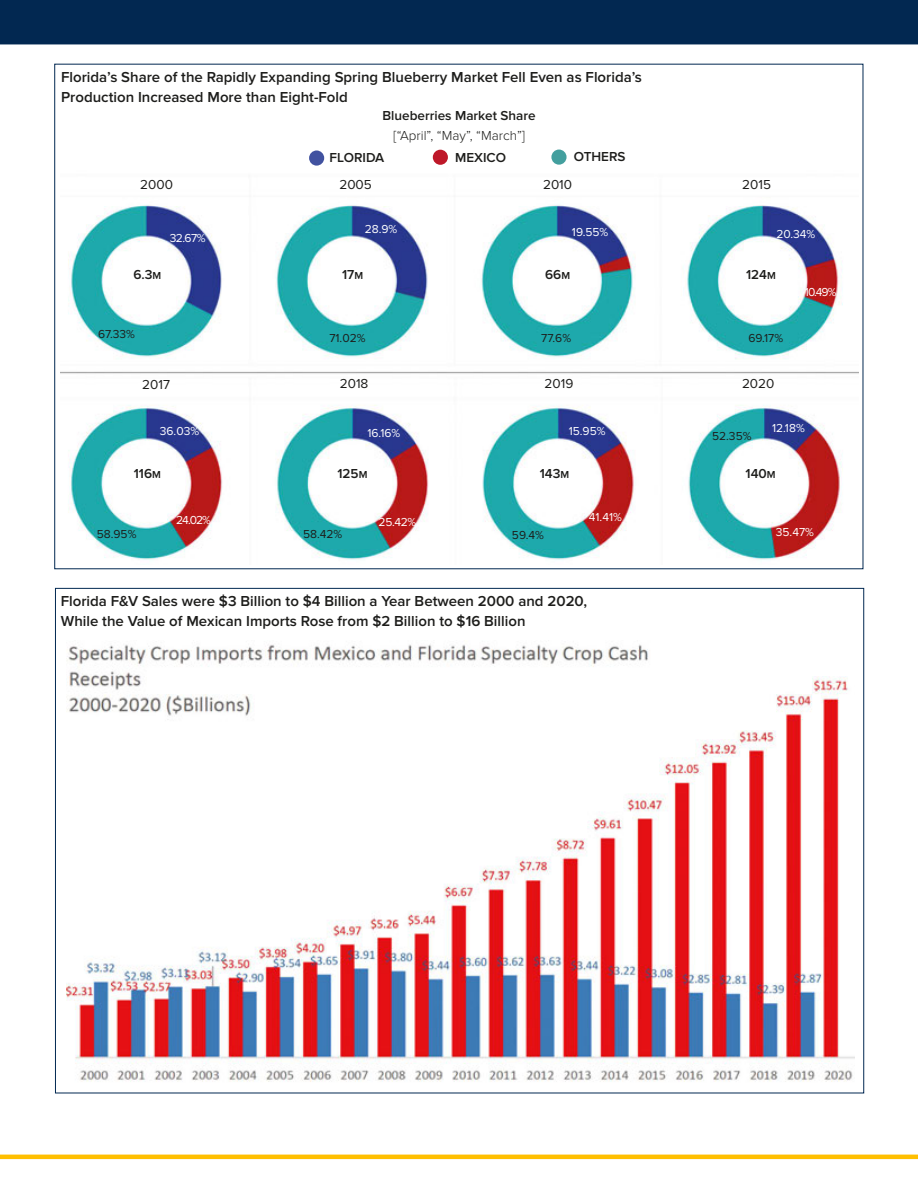
<style>
.page{position:relative;width:918px;height:1188px;background:#fff}
.page>*{position:absolute;margin:0;border:0;box-sizing:border-box;transform-origin:0 0}
.Article_Body__Palati{font:600 15px/20.2px "Proxima Nova";color:#1d1d1b}
.Article_Body__Palati-2{font:600 13.5px "Proxima Nova";color:#1d1d1b}
.Article_Body__Palati-3{font:13.5px "Proxima Nova";color:#1d1d1b}
.Article_Body__Palati-4{font:300 13.5px "Proxima Nova";color:#1d1d1b}
.Article_Body__Palati-5{font:12px "Proxima Nova";color:#fff}
.Article_Body__Palati-6{font:12px "Proxima Nova";color:#1d1d1b}
.s1{font-size:10.5px}
</style>
<div class="page">
<div style="left:0;top:0;width:918px;height:44px;background:#022851"></div>
<hr style="left:0;top:1155px;width:918px;height:4px;background:#ffbf00">
<img style="left:61px;top:205px;width:797px;height:355px">
<div style="left:309px;top:150px;width:15px;height:16px;background:#4152a0;border-radius:50%"></div>
<div style="left:433px;top:150px;width:15px;height:15px;background:#be1829;border-radius:50%"></div>
<div style="left:551px;top:150px;width:16px;height:15px;background:#439f9e;border-radius:50%"></div>
<img style="left:66px;top:644px;width:789px;height:438px">
<p class="Article_Body__Palati" style="left:61px;top:67px;width:582px">Florida’s Share of the Rapidly Expanding Spring Blueberry Market Fell Even as Florida’s<br>Production Increased More than Eight-Fold</p>
<p class="Article_Body__Palati-2" style="left:383px;top:108px;width:155px">Blueberries Market Share</p>
<p class="Article_Body__Palati-4" style="left:394px;top:128px;width:133px">[“April”, “May”, “March”]</p>
<p class="Article_Body__Palati-2" style="left:330px;top:149px;width:56px">FLORIDA</p>
<p class="Article_Body__Palati-2" style="left:455px;top:149px;width:53px">MEXICO</p>
<p class="Article_Body__Palati-2" style="left:574px;top:149px;width:53px">OTHERS</p>
<p class="Article_Body__Palati-3" style="left:140px;top:177px;width:34px">2000</p>
<p class="Article_Body__Palati-3" style="left:339px;top:177px;width:34px">2005</p>
<p class="Article_Body__Palati-3" style="left:543px;top:177px;width:31px">2010</p>
<p class="Article_Body__Palati-3" style="left:742px;top:177px;width:30px">2015</p>
<p class="Article_Body__Palati-5" style="left:170px;top:231px;width:37px">32.67%</p>
<p class="Article_Body__Palati-5" style="left:365px;top:222px;width:34px">28.9%</p>
<p class="Article_Body__Palati-5" style="left:572px;top:225px;width:38px">19.55%</p>
<p class="Article_Body__Palati-5" style="left:776px;top:227px;width:40px">20.34%</p>
<p class="Article_Body__Palati-2" style="left:133px;top:266px;width:29px">6.3<span class="s1">M</span></p>
<p class="Article_Body__Palati-2" style="left:342px;top:266px;width:23px">17<span class="s1">M</span></p>
<p class="Article_Body__Palati-2" style="left:545px;top:266px;width:26px">66<span class="s1">M</span></p>
<p class="Article_Body__Palati-2" style="left:746px;top:266px;width:31px">124<span class="s1">M</span></p>
<p class="Article_Body__Palati-6" style="left:98px;top:327px;width:39px">67.33%</p>
<p class="Article_Body__Palati-6" style="left:329px;top:331px;width:38px">71.02%</p>
<p class="Article_Body__Palati-6" style="left:541px;top:331px;width:31px">77.6%</p>
<p class="Article_Body__Palati-6" style="left:748px;top:331px;width:36px">69.17%</p>
<p class="Article_Body__Palati-3" style="left:142px;top:377px;width:29px">2017</p>
<p class="Article_Body__Palati-3" style="left:340px;top:375px;width:30px">2018</p>
<p class="Article_Body__Palati-3" style="left:545px;top:375px;width:30px">2019</p>
<p class="Article_Body__Palati-3" style="left:742px;top:375px;width:34px">2020</p>
<p class="Article_Body__Palati-5" style="left:805px;top:285px;width:33px">10.49%</p>
<p class="Article_Body__Palati-5" style="left:160px;top:424px;width:41px">36.03%</p>
<p class="Article_Body__Palati-5" style="left:367px;top:426px;width:34px">16.16%</p>
<p class="Article_Body__Palati-5" style="left:569px;top:425px;width:38px">15.95%</p>
<p class="Article_Body__Palati-6" style="left:712px;top:429px;width:41px">52.35%</p>
<p class="Article_Body__Palati-5" style="left:772px;top:421px;width:34px">12.18%</p>
<p class="Article_Body__Palati-2" style="left:134px;top:466px;width:29px">116<span class="s1">M</span></p>
<p class="Article_Body__Palati-2" style="left:337px;top:466px;width:32px">125<span class="s1">M</span></p>
<p class="Article_Body__Palati-2" style="left:540px;top:466px;width:31px">143<span class="s1">M</span></p>
<p class="Article_Body__Palati-2" style="left:746px;top:466px;width:32px">140<span class="s1">M</span></p>
<p class="Article_Body__Palati-6" style="left:97px;top:527px;width:41px">58.95%</p>
<p class="Article_Body__Palati-5" style="left:176px;top:513px;width:36px">24.02%</p>
<p class="Article_Body__Palati-6" style="left:303px;top:527px;width:41px">58.42%</p>
<p class="Article_Body__Palati-5" style="left:379px;top:515px;width:39px">25.42%</p>
<p class="Article_Body__Palati-6" style="left:512px;top:528px;width:34px">59.4%</p>
<p class="Article_Body__Palati-5" style="left:589px;top:510px;width:35px">41.41%</p>
<p class="Article_Body__Palati" style="left:61px;top:591px;width:528px">Florida F&amp;V Sales were $3 Billion to $4 Billion a Year Between 2000 and 2020,<br>While the Value of Mexican Imports Rose from $2 Billion to $16 Billion</p>
<p class="Article_Body__Palati-5" style="left:776px;top:525px;width:40px">35.47%</p>
</div>
